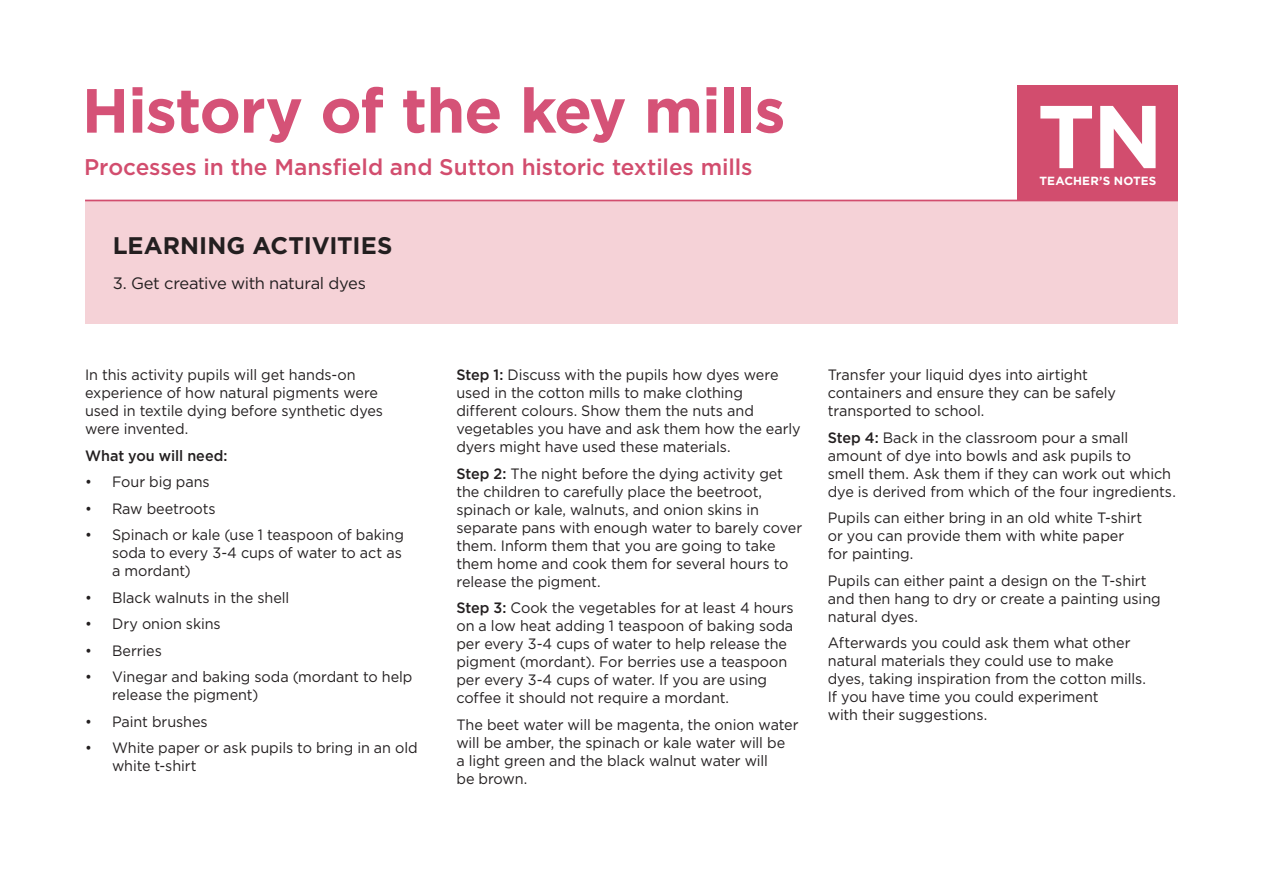
<style>
.page{position:relative;width:1263px;height:893px;background:#fff}
.page>*{position:absolute;margin:0;border:0;box-sizing:border-box;transform-origin:0 0}
.t1{font:700 88.95px "Gotham";color:#fff}
.t2{font:700 62.25px "Gotham";letter-spacing:-.02em;color:#d55277}
.t3{font:700 24px "Gotham";color:#231f20}
.t4{font:500 22.65px "Gotham";letter-spacing:-.005em;color:#d24d6e}
.t5{font:16.5px "Gotham";letter-spacing:-.025em;color:#231f20}
.t6{font:15px/18px "Gotham";letter-spacing:-.005em;color:#231f20;scale:.96 1}
.t7{font:500 15px "Gotham";letter-spacing:-.005em;color:#231f20;scale:.96 1}
.t8{font:700 11.85px "Gotham";letter-spacing:.005em;color:#fff}
.s1{font-weight:500}
</style>
<div class="page">
<div style="left:1017px;top:85px;width:161px;height:116px;background:#d24d6e"></div>
<div style="left:85px;top:200px;width:1093px;height:123px;background:#f5d2d7"></div>
<hr style="left:85px;top:200px;width:1093px;height:1px;background:#d24d6e">
<h2 class="t2" style="left:82px;top:75px;width:705px">History of the key mills</h2>
<h3 class="t4" style="left:84px;top:154px;width:670px">Processes in the Mansfield and Sutton historic textiles mills</h3>
<h3 class="t3" style="left:113px;top:231px;width:281px">LEARNING ACTIVITIES</h3>
<p class="t5" style="left:113px;top:274px;width:255px">3. Get creative with natural dyes</p>
<h1 class="t1" style="left:1037px;top:85px;width:127px">TN</h1>
<p class="t8" style="left:1040px;top:174px;width:118px">TEACHER’S NOTES</p>
<p class="t6" style="left:85px;top:366px;width:312px">In this activity pupils will get hands-on experience of how natural pigments were used in textile dying before synthetic dyes were invented.</p>
<p class="t7" style="left:85px;top:447px;width:150px">What you will need:</p>
<p class="t6" style="left:85px;top:473px;width:131px">• Four big pans</p>
<p class="t6" style="left:85px;top:499px;width:138px">• Raw beetroots</p>
<p class="t6" style="left:112px;top:526px;width:306px;text-indent:-27px">• Spinach or kale (use 1 teaspoon of baking soda to every 3-4 cups of water to act as a mordant)</p>
<p class="t6" style="left:85px;top:588px;width:214px">• Black walnuts in the shell</p>
<p class="t6" style="left:85px;top:615px;width:143px">• Dry onion skins</p>
<p class="t6" style="left:85px;top:641px;width:81px">• Berries</p>
<p class="t6" style="left:112px;top:668px;width:314px;text-indent:-27px">• Vinegar and baking soda (mordant to help release the pigment)</p>
<p class="t6" style="left:85px;top:712px;width:129px">• Paint brushes</p>
<p class="t6" style="left:112px;top:739px;width:320px;text-indent:-27px">• White paper or ask pupils to bring in an old white t-shirt</p>
<p class="t6" style="left:456px;top:366px;width:360px"><span class="s1">Step 1:</span> Discuss with the pupils how dyes were used in the cotton mills to make clothing different colours. Show them the nuts and vegetables you have and ask them how the early dyers might have used these materials.</p>
<p class="t6" style="left:456px;top:464px;width:362px"><span class="s1">Step 2:</span> The night before the dying activity get the children to carefully place the beetroot, spinach or kale, walnuts, and onion skins in separate pans with enough water to barely cover them. Inform them that you are going to take them home and cook them for several hours to release the pigment.</p>
<p class="t6" style="left:456px;top:599px;width:353px"><span class="s1">Step 3:</span> Cook the vegetables for at least 4 hours on a low heat adding 1 teaspoon of baking soda per every 3-4 cups of water to help release the pigment (mordant). For berries use a teaspoon per every 3-4 cups of water. If you are using coffee it should not require a mordant.</p>
<p class="t6" style="left:456px;top:715px;width:358px">The beet water will be magenta, the onion water will be amber, the spinach or kale water will be<br>a light green and the black walnut water will<br>be brown.</p>
<p class="t6" style="left:828px;top:366px;width:302px">Transfer your liquid dyes into airtight containers and ensure they can be safely transported to school.</p>
<p class="t6" style="left:828px;top:428px;width:364px"><span class="s1">Step 4:</span> Back in the classroom pour a small amount of dye into bowls and ask pupils to<br>smell them. Ask them if they can work out which dye is derived from which of the four ingredients.</p>
<p class="t6" style="left:828px;top:509px;width:329px">Pupils can either bring in an old white T-shirt or you can provide them with white paper for painting.</p>
<p class="t6" style="left:828px;top:571px;width:348px">Pupils can either paint a design on the T-shirt and then hang to dry or create a painting using natural dyes.</p>
<p class="t6" style="left:828px;top:634px;width:333px">Afterwards you could ask them what other natural materials they could use to make dyes, taking inspiration from the cotton mills.<br>If you have time you could experiment<br>with their suggestions.</p>
</div>
